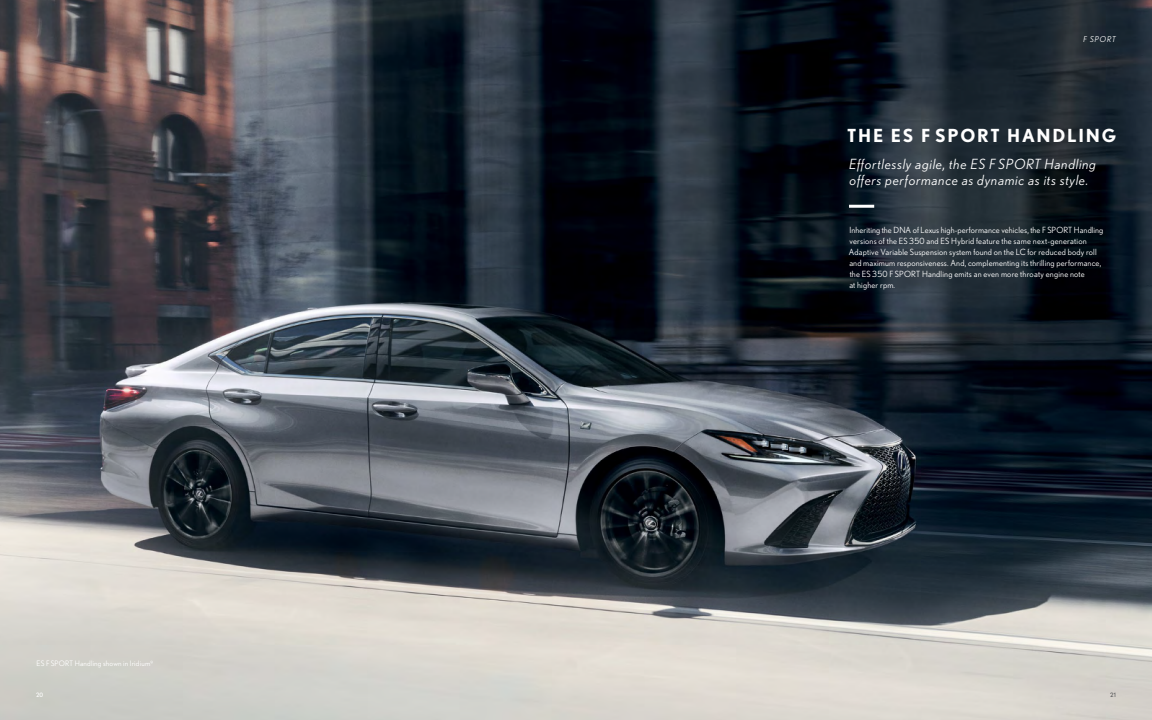
<style>
.page{position:relative;width:1152px;height:720px;background:#fff}
.page>*{position:absolute;margin:0;border:0;box-sizing:border-box;transform-origin:0 0}
.Medium_Headline{font:700 18px "Nobel";letter-spacing:.1em;color:#fff}
.Medium_Subhead_2__Italics{font:italic 14px/16px "Nobel";letter-spacing:.05em;color:#fff}
.Body_Copy_80K{font:8.5px/11px "Nobel";letter-spacing:.02em;color:#fff}
.Section_Head{font:italic 8px "Nobel";letter-spacing:.1em;color:#fff}
.Cutline{font:7.5px "Nobel";letter-spacing:.025em;color:#fff}
.t1{font:6px "Nobel";color:#fff}
.t2{font:6px "Nobel";color:#58595b}
</style>
<div class="page">
<img style="left:0;top:0;width:1152px;height:720px">
<hr style="left:849px;top:205px;width:25px;height:3px;background:#fff">
<p class="Section_Head" style="left:1084px;top:34px;width:34px">F SPORT</p>
<p class="Cutline" style="left:37px;top:659px;width:118px">ES F SPORT Handling shown in Iridium<sup>9</sup></p>
<p class="Medium_Headline" style="left:847px;top:125px;width:271px">THE ES F SPORT HANDLING</p>
<p class="Medium_Subhead_2__Italics" style="left:849px;top:156px;width:248px">Effortlessly agile, the ES F SPORT Handling offers performance as dynamic as its style.</p>
<p class="Body_Copy_80K" style="left:849px;top:225px;width:256px">Inheriting the DNA of Lexus high-performance vehicles, the F SPORT Handling versions of the ES 350 and ES Hybrid feature the same next-generation Adaptive Variable Suspension system found on the LC for reduced body roll and maximum responsiveness. And, complementing its thrilling performance, the ES 350 F SPORT Handling emits an even more throaty engine note<br>at higher rpm.</p>
<p class="t1" style="left:36px;top:692px;width:9px">20</p>
<p class="t2" style="left:1110px;top:692px;width:7px">21</p>
</div>
